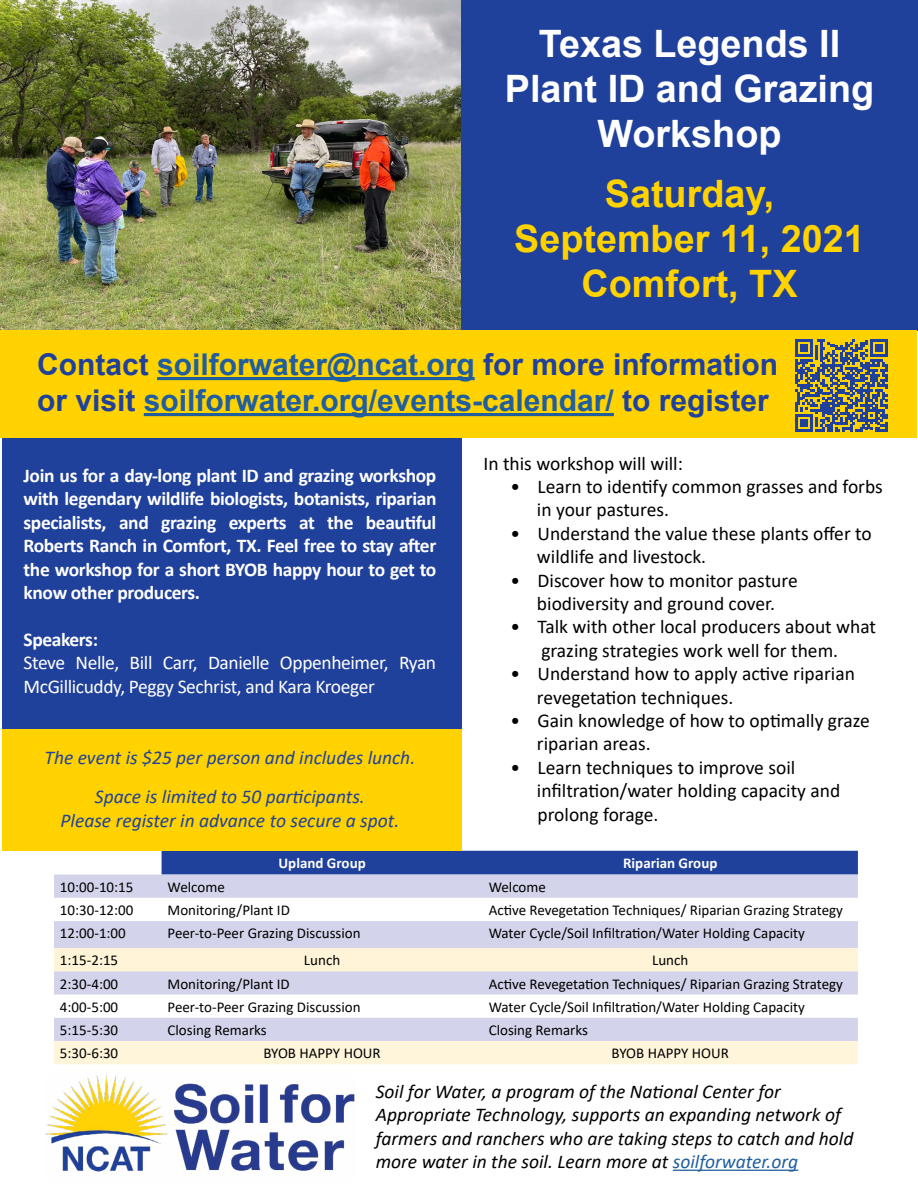
<style>
.page{position:relative;width:918px;height:1188px;background:#fff}
.page>*{position:absolute;margin:0;border:0;box-sizing:border-box;transform-origin:0 0}
.t1{font:700 37.8px/45.3px "Arial";color:#fff;text-align:center}
.t2{font:700 37.8px/45.3px "Arial";color:#ffd200;text-align:center}
.t3{font:700 30px/36px "Arial";color:#215e9e}
.t4{font:19.5px/23.4px "Calibri";color:#000}
.t5{font:700 19.5px/23.4px "Calibri";letter-spacing:-.02em;color:#fff;text-align:justify}
.t6{font:italic 19.5px/23.4px "Calibri";color:#000}
.t7{font:italic 19.5px/39px "Calibri";color:#20419b;text-align:center}
.t8{font:19.5px/23.4px "Calibri";letter-spacing:-.02em;color:#fff}
.t9{font:15px "Calibri";color:#000}
.t10{font:700 15px "Calibri";color:#fff}
.s1{color:#20419b}
.s2{color:#215e9e}
</style>
<div class="page">
<img style="left:46px;top:1075px;width:309px;height:97px">
<img style="left:1px;top:0;width:460px;height:330px">
<div style="left:461px;top:0;width:457px;height:330px;background:#20419b"></div>
<div style="left:2px;top:438px;width:459px;height:291px;background:#20419b"></div>
<div style="left:162px;top:851px;width:696px;height:24px;background:#20419b"></div>
<svg style="left:54px;top:875px;width:804px;height:166px;fill:#d3d4eb"></svg>
<div style="left:54px;top:948px;width:804px;height:23px;background:#fff4d7"></div>
<div style="left:54px;top:1041px;width:804px;height:23px;background:#fff5db"></div>
<div style="left:1px;top:330px;width:916px;height:108px;background:#ffd200"></div>
<div style="left:2px;top:729px;width:459px;height:122px;background:#ffd200"></div>
<hr style="left:673px;top:1170px;width:125px;height:1px;background:#215e9e">
<hr style="left:157px;top:377px;width:318px;height:3px;background:#215e9e">
<hr style="left:144px;top:413px;width:470px;height:3px;background:#215e9e">
<svg style="left:795px;top:340px;width:92px;height:92px"></svg>
<h1 class="t1" style="left:505px;top:21px;width:371px">Texas Legends II<br>Plant ID and Grazing<br>Workshop</h1>
<h1 class="t2" style="left:514px;top:171px;width:352px">Saturday,<br>September 11, 2021<br>Comfort, TX</h1>
<h2 class="t3" style="left:37px;top:347px;width:742px"><span class="s1">Contact</span> soilforwater@ncat.org <span class="s1">for more information or visit</span> soilforwater.org/events-calendar/ <span class="s1">to register</span></h2>
<p class="t5" style="left:24px;top:464px;width:414px">Join us for a day-long plant ID and grazing workshop with legendary wildlife biologists, botanists, riparian specialists, and grazing experts at the beautiful Roberts Ranch in Comfort, TX. Feel free to stay after the workshop for a short BYOB happy hour to get to know other producers.</p>
<h3 class="t5" style="left:24px;top:627px;width:76px">Speakers:</h3>
<h3 class="t8" style="left:24px;top:651px;width:414px">Steve Nelle, Bill Carr, Danielle Oppenheimer, Ryan<br>McGillicuddy, Peggy Sechrist, and Kara Kroeger</h3>
<h3 class="t7" style="left:45px;top:737px;width:372px">The event is $25 per person and includes lunch.<br>Space is limited to 50 participants.</h3>
<h3 class="t7" style="left:61px;top:800px;width:340px">Please register in advance to secure a spot.</h3>
<h3 class="t4" style="left:484px;top:451px;width:201px">In this workshop will will:</h3>
<h3 class="t4" style="left:537px;top:474px;width:347px;text-indent:-26px">• Learn to identify common grasses and forbs in your pastures.</h3>
<h3 class="t4" style="left:537px;top:521px;width:336px;text-indent:-26px">• Understand the value these plants offer to wildlife and livestock.</h3>
<h3 class="t4" style="left:511px;top:568px;width:289px;text-align:center">• Discover how to monitor pasture biodiversity and ground cover.</h3>
<h3 class="t4" style="left:511px;top:615px;width:367px;text-align:center">• Talk with other local producers about what grazing strategies work well for them.</h3>
<h3 class="t4" style="left:537px;top:661px;width:319px;text-indent:-26px">• Understand how to apply active riparian revegetation techniques.</h3>
<h3 class="t4" style="left:537px;top:708px;width:334px;text-indent:-26px">• Gain knowledge of how to optimally graze riparian areas.</h3>
<h3 class="t4" style="left:537px;top:755px;width:305px;text-indent:-26px">• Learn techniques to improve soil infiltration/water holding capacity and prolong forage.</h3>
<p class="t10" style="left:278px;top:852px;width:89px">Upland Group</p>
<p class="t10" style="left:623px;top:852px;width:96px">Riparian Group</p>
<p class="t9" style="left:60px;top:876px;width:75px">10:00-10:15</p>
<p class="t9" style="left:168px;top:876px;width:59px">Welcome</p>
<p class="t9" style="left:489px;top:876px;width:59px">Welcome</p>
<p class="t9" style="left:60px;top:900px;width:75px">10:30-12:00</p>
<p class="t9" style="left:168px;top:900px;width:124px">Monitoring/Plant ID</p>
<p class="t9" style="left:489px;top:900px;width:356px">Active Revegetation Techniques/ Riparian Grazing Strategy</p>
<p class="t9" style="left:60px;top:923px;width:67px">12:00-1:00</p>
<p class="t9" style="left:168px;top:923px;width:195px">Peer-to-Peer Grazing Discussion</p>
<p class="t9" style="left:489px;top:923px;width:318px">Water Cycle/Soil Infiltration/Water Holding Capacity</p>
<p class="t9" style="left:60px;top:950px;width:60px">1:15-2:15</p>
<p class="t9" style="left:304px;top:950px;width:38px">Lunch</p>
<p class="t9" style="left:652px;top:950px;width:38px">Lunch</p>
<p class="t9" style="left:60px;top:973px;width:60px">2:30-4:00</p>
<p class="t9" style="left:168px;top:973px;width:124px">Monitoring/Plant ID</p>
<p class="t9" style="left:489px;top:973px;width:356px">Active Revegetation Techniques/ Riparian Grazing Strategy</p>
<p class="t9" style="left:60px;top:996px;width:60px">4:00-5:00</p>
<p class="t9" style="left:168px;top:996px;width:195px">Peer-to-Peer Grazing Discussion</p>
<p class="t9" style="left:489px;top:996px;width:318px">Water Cycle/Soil Infiltration/Water Holding Capacity</p>
<p class="t9" style="left:60px;top:1020px;width:60px">5:15-5:30</p>
<p class="t9" style="left:168px;top:1020px;width:101px">Closing Remarks</p>
<p class="t9" style="left:489px;top:1020px;width:101px">Closing Remarks</p>
<p class="t9" style="left:60px;top:1043px;width:60px">5:30-6:30</p>
<p class="t9" style="left:263px;top:1043px;width:119px">BYOB HAPPY HOUR</p>
<p class="t9" style="left:612px;top:1043px;width:119px">BYOB HAPPY HOUR</p>
<h3 class="t6" style="left:376px;top:1079px;width:479px">Soil for Water, a program of the National Center for Appropriate Technology, supports an expanding network of farmers and ranchers who are taking steps to catch and hold more water in the soil. Learn more at <span class="s2">soilforwater.org</span></h3>
</div>
